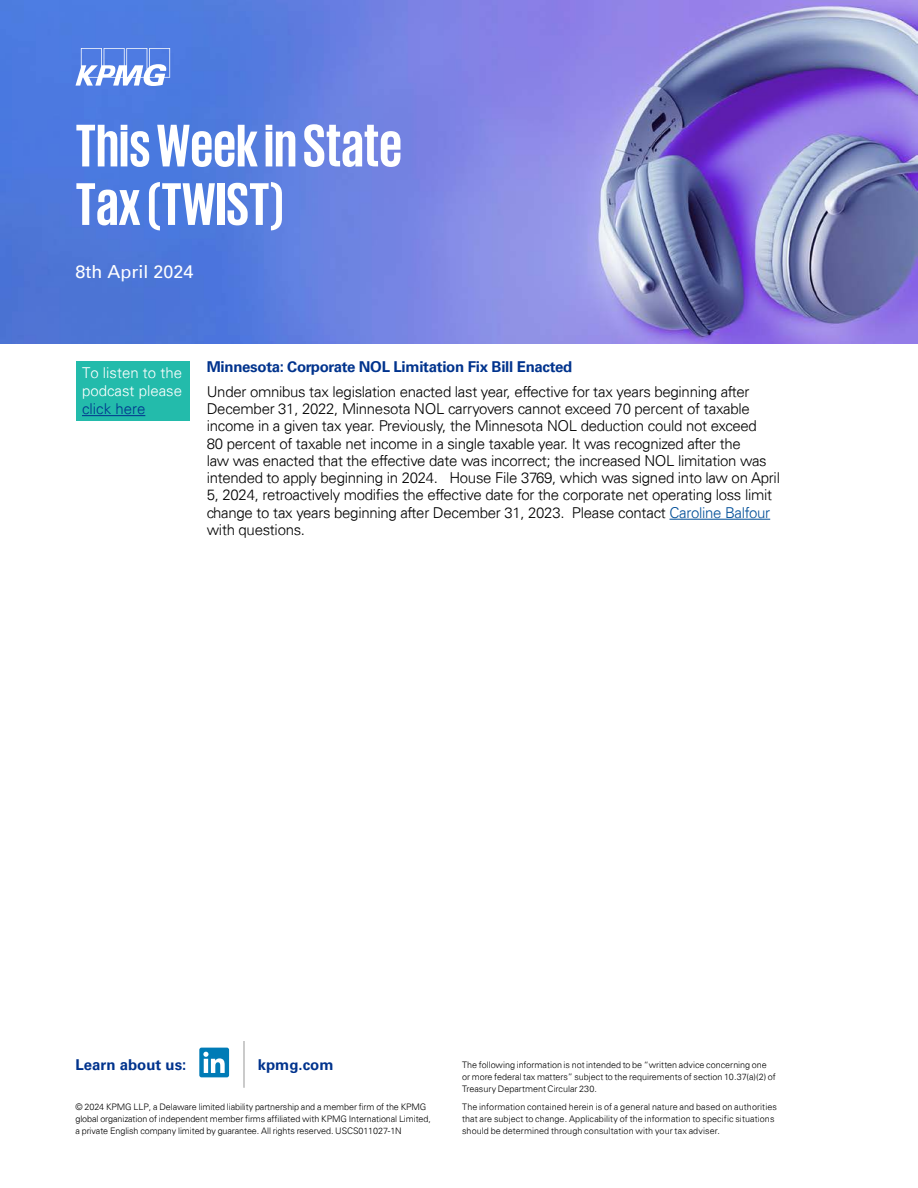
<style>
.page{position:relative;width:918px;height:1188px;background:#fff}
.page>*{position:absolute;margin:0;border:0;box-sizing:border-box;transform-origin:0 0}
.t1{font:700 61.5px/58.5px "KPMG";color:#fff}
.t2{font:18px "Univers 55 Roman";color:#fff}
.t3{font:300 15px/17.2px "Univers 45";letter-spacing:-.02em;color:#000}
.t4{font:700 15px "Univers 65";letter-spacing:-.02em;color:#00338d}
.t5{font:300 15px/18px "Univers 45";color:#fff}
.t6{font:700 15px "Univers 65";color:#00338d}
.t7{font:300 15px "Univers 45";color:#00338d}
.t8{font:300 9px/12px "Univers 45";letter-spacing:-.005em;color:#000}
.s1{color:#004e98}
</style>
<div class="page">
<img style="left:0;top:0;width:918px;height:344px">
<div style="left:76px;top:361px;width:114px;height:59px;background:#23bbab"></div>
<hr style="left:82px;top:415px;width:63px;height:1px;background:#00338d">
<svg style="left:76px;top:48px;width:94px;height:38px"></svg>
<hr style="left:669px;top:519px;width:101px;height:1px;background:#004e98">
<div style="left:199px;top:1048px;width:30px;height:29px;background:#007bb6;border-radius:2px"></div>
<svg style="left:203px;top:1052px;width:22px;height:21px"></svg>
<hr style="left:244px;top:1041px;width:1px;height:47px;background:#989898">
<h1 class="t1" style="left:76px;top:114px;width:328px">This Week in State<br>Tax (TWIST)</h1>
<p class="t2" style="left:76px;top:261px;width:120px">8th April 2024</p>
<p class="t5" style="left:82px;top:364px;width:102px">To listen to the podcast please</p>
<p class="t7" style="left:82px;top:400px;width:65px">click here</p>
<p class="t4" style="left:207px;top:358px;width:367px">Minnesota: Corporate NOL Limitation Fix Bill Enacted</p>
<p class="t3" style="left:207px;top:383px;width:575px">Under omnibus tax legislation enacted last year, effective for tax years beginning after December 31, 2022, Minnesota NOL carryovers cannot exceed 70 percent of taxable income in a given tax year. Previously, the Minnesota NOL deduction could not exceed<br>80 percent of taxable net income in a single taxable year. It was recognized after the<br>law was enacted that the effective date was incorrect; the increased NOL limitation was intended to apply beginning in 2024. House File 3769, which was signed into law on April 5, 2024, retroactively modifies the effective date for the corporate net operating loss limit change to tax years beginning after December 31, 2023. Please contact <span class="s1">Caroline Balfour </span>with questions.</p>
<p class="t6" style="left:76px;top:1056px;width:112px">Learn about us:</p>
<p class="t4" style="left:258px;top:1056px;width:77px">kpmg.com</p>
<p class="t8" style="left:462px;top:1059px;width:315px">The following information is not intended to be “written advice concerning one or more federal tax matters” subject to the requirements of section 10.37(a)(2) of<br>Treasury Department Circular 230.</p>
<p class="t8" style="left:462px;top:1101px;width:316px">The information contained herein is of a general nature and based on authorities that are subject to change. Applicability of the information to specific situations should be determined through consultation with your tax adviser.</p>
<p class="t8" style="left:76px;top:1101px;width:357px">© 2024 KPMG LLP, a Delaware limited liability partnership and a member firm of the KPMG global organization of independent member firms affiliated with KPMG International Limited, a private English company limited by guarantee. All rights reserved. USCS011027-1N</p>
</div>
